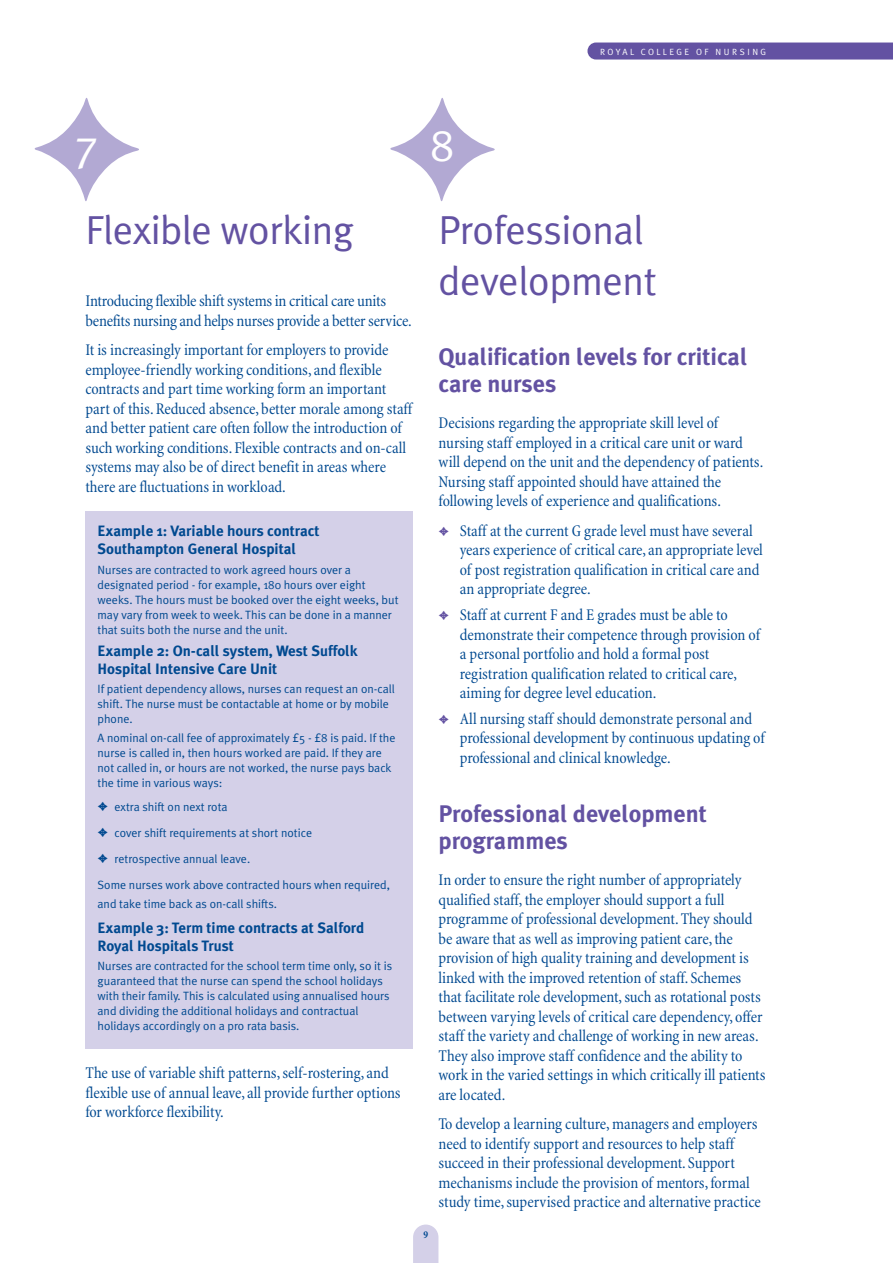
<style>
.page{position:relative;width:893px;height:1263px;background:#fff}
.page>*{position:absolute;margin:0;border:0;box-sizing:border-box;transform-origin:0 0}
.t1{font:45px "Meta Plus Normal";color:#fff}
.t2{font:40.5px/51px "Meta Plus Normal";letter-spacing:-.01em;color:#6352a2}
.t3{font:700 24px/27px "Meta Plus";color:#6352a2}
.t4{font:condensed 16.5px/19.5px "Minion";letter-spacing:-.005em;color:#004990}
.t5{font:700 15px/18px "Meta Plus";color:#004990}
.t6{font:12px/15px "Meta Plus Normal";color:#004990}
.t7{font:700 condensed 10.5px "Minion";color:#004990}
.t8{font:9px "Meta Plus Normal";letter-spacing:.265em;color:#fff}
.s1{color:#6352a2}
</style>
<div class="page">
<div style="left:85px;top:511px;width:328px;height:537px;background:#d4d0e8"></div>
<div style="left:587px;top:43px;width:305px;height:17px;background:#6352a2"></div>
<svg style="left:413px;top:1225px;width:25px;height:38px"></svg>
<svg style="left:35px;top:98px;width:104px;height:103px"></svg>
<svg style="left:390px;top:98px;width:104px;height:103px"></svg>
<h1 class="t1" style="left:74px;top:128px;width:26px">7</h1>
<h1 class="t1" style="left:430px;top:128px;width:26px">8</h1>
<p class="t8" style="left:600px;top:48px;width:167px">ROYAL COLLEGE OF NURSING</p>
<h2 class="t2" style="left:85px;top:208px;width:270px">Flexible working</h2>
<p class="t4" style="left:85px;top:293px;width:328px">Introducing flexible shift systems in critical care units benefits nursing and helps nurses provide a better service.</p>
<p class="t4" style="left:85px;top:341px;width:328px">It is increasingly important for employers to provide employee-friendly working conditions, and flexible contracts and part time working form an important part of this. Reduced absence, better morale among staff and better patient care often follow the introduction of such working conditions. Flexible contracts and on-call systems may also be of direct benefit in areas where there are fluctuations in workload.</p>
<p class="t5" style="left:98px;top:523px;width:223px">Example 1: Variable hours contract<br>Southampton General Hospital</p>
<p class="t6" style="left:98px;top:563px;width:302px">Nurses are contracted to work agreed hours over a designated period - for example, 180 hours over eight weeks. The hours must be booked over the eight weeks, but may vary from week to week. This can be done in a manner that suits both the nurse and the unit.</p>
<p class="t5" style="left:98px;top:642px;width:261px">Example 2: On-call system, West Suffolk<br>Hospital Intensive Care Unit</p>
<p class="t6" style="left:98px;top:682px;width:299px">If patient dependency allows, nurses can request an on-call shift. The nurse must be contactable at home or by mobile phone.</p>
<p class="t6" style="left:98px;top:732px;width:299px">A nominal on-call fee of approximately £5 - £8 is paid. If the nurse is called in, then hours worked are paid. If they are not called in, or hours are not worked, the nurse pays back the time in various ways:</p>
<p class="t6" style="left:98px;top:795px;width:294px;line-height:26px">✦ extra shift on next rota<br>✦ cover shift requirements at short notice<br>✦ retrospective annual leave.<br>Some nurses work above contracted hours when required,</p>
<p class="t6" style="left:98px;top:897px;width:181px">and take time back as on-call shifts.</p>
<p class="t5" style="left:98px;top:919px;width:268px">Example 3: Term time contracts at Salford<br>Royal Hospitals Trust</p>
<p class="t6" style="left:98px;top:959px;width:296px">Nurses are contracted for the school term time only, so it is guaranteed that the nurse can spend the school holidays with their family. This is calculated using annualised hours and dividing the additional holidays and contractual holidays accordingly on a pro rata basis.</p>
<p class="t4" style="left:85px;top:1065px;width:317px">The use of variable shift patterns, self-rostering, and flexible use of annual leave, all provide further options for workforce flexibility.</p>
<p class="t7" style="left:423px;top:1230px;width:6px">9</p>
<h2 class="t2" style="left:438px;top:208px;width:219px">Professional development</h2>
<h3 class="t3" style="left:438px;top:344px;width:310px">Qualification levels for critical care nurses</h3>
<p class="t4" style="left:438px;top:415px;width:326px">Decisions regarding the appropriate skill level of nursing staff employed in a critical care unit or ward will depend on the unit and the dependency of patients.<br>Nursing staff appointed should have attained the following levels of experience and qualifications.</p>
<p class="t4" style="left:460px;top:522px;width:304px;text-indent:-21px"><span class="s1">✦</span> Staff at the current G grade level must have several years experience of critical care, an appropriate level of post registration qualification in critical care and an appropriate degree.</p>
<p class="t4" style="left:460px;top:606px;width:301px;text-indent:-21px"><span class="s1">✦</span> Staff at current F and E grades must be able to demonstrate their competence through provision of a personal portfolio and hold a formal post registration qualification related to critical care, aiming for degree level education.</p>
<p class="t4" style="left:460px;top:710px;width:306px;text-indent:-21px"><span class="s1">✦</span> All nursing staff should demonstrate personal and professional development by continuous updating of professional and clinical knowledge.</p>
<h3 class="t3" style="left:438px;top:801px;width:270px">Professional development programmes</h3>
<p class="t4" style="left:438px;top:872px;width:328px">In order to ensure the right number of appropriately qualified staff, the employer should support a full programme of professional development. They should be aware that as well as improving patient care, the provision of high quality training and development is linked with the improved retention of staff. Schemes that facilitate role development, such as rotational posts between varying levels of critical care dependency, offer staff the variety and challenge of working in new areas.<br>They also improve staff confidence and the ability to work in the varied settings in which critically ill patients are located.</p>
<p class="t4" style="left:438px;top:1115px;width:323px">To develop a learning culture, managers and employers need to identify support and resources to help staff succeed in their professional development. Support mechanisms include the provision of mentors, formal study time, supervised practice and alternative practice</p>
</div>
